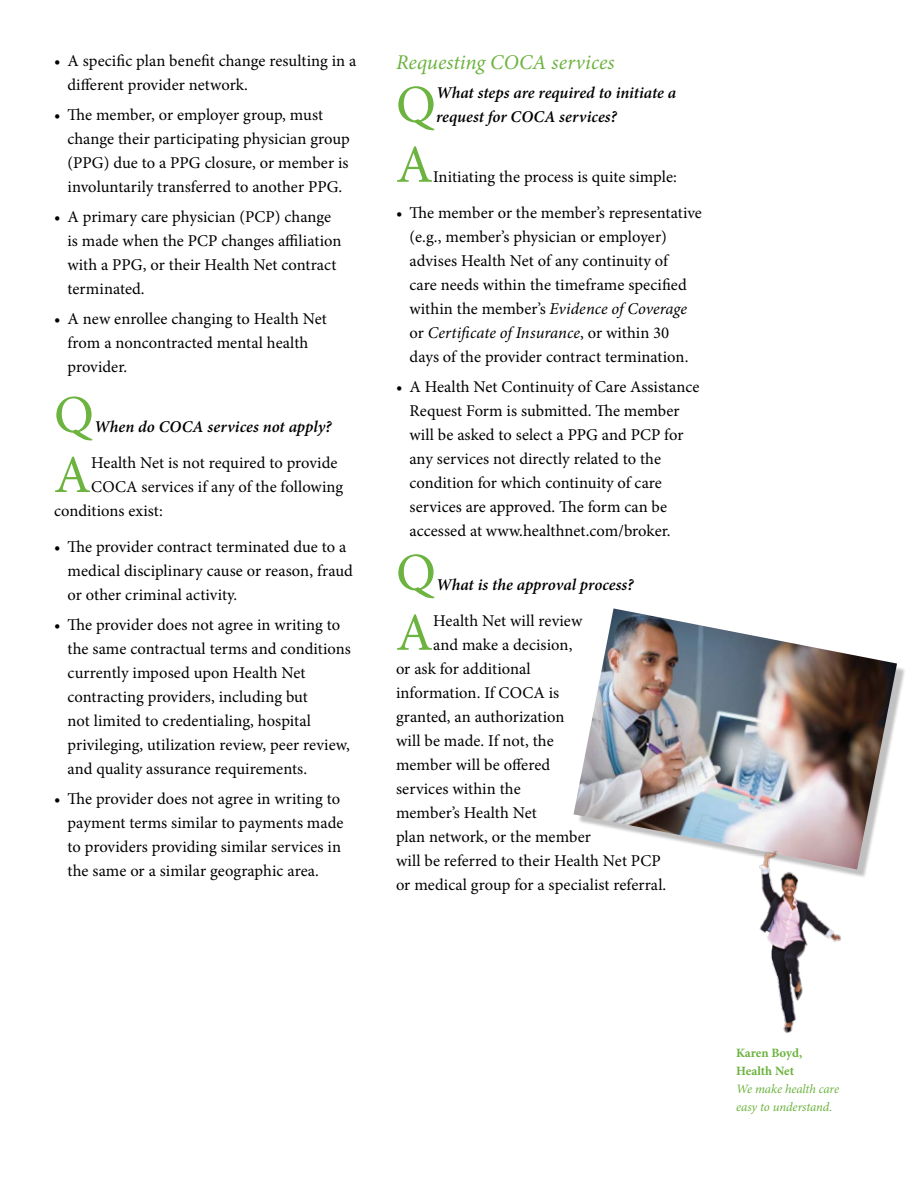
<style>
.page{position:relative;width:918px;height:1188px;background:#fff}
.page>*{position:absolute;margin:0;border:0;box-sizing:border-box;transform-origin:0 0}
.t1{font:53.4px "Minion Pro";color:#6cb33f}
.t2{font:italic 21px "Minion Pro";color:#6cb33f}
.t3{font:16.5px/24px "Minion Pro";letter-spacing:.005em;color:#000}
.t4{font:italic 600 16.5px/24px "Minion Pro";color:#000}
.t5{font:italic 12.75px/18px "Minion Pro";letter-spacing:-.01em;color:#6cb33f}
.t6{font:700 12.75px/18px "Minion Pro";letter-spacing:-.005em;color:#6cb33f}
.s1{font-style:italic}
</style>
<div class="page">
<div style="left:577px;top:612px;width:329px;height:267px;background:#000;opacity:.25"></div>
<img style="left:574px;top:608px;width:323px;height:261px">
<img style="left:743px;top:844px;width:103px;height:189px">
<p class="t3" style="left:67px;top:49px;width:290px;text-indent:-13px">• A specific plan benefit change resulting in a different provider network.</p>
<p class="t3" style="left:67px;top:103px;width:284px;text-indent:-13px">• The member, or employer group, must change their participating physician group (PPG) due to a PPG closure, or member is involuntarily transferred to another PPG.</p>
<p class="t3" style="left:67px;top:205px;width:276px;text-indent:-13px">• A primary care physician (PCP) change is made when the PCP changes affiliation with a PPG, or their Health Net contract terminated.</p>
<p class="t3" style="left:67px;top:307px;width:261px;text-indent:-13px">• A new enrollee changing to Health Net from a noncontracted mental health provider.</p>
<h1 class="t1" style="left:54px;top:379px;width:41px">Q</h1>
<p class="t4" style="left:94px;top:415px;width:239px">When do COCA services not apply?</p>
<h1 class="t1" style="left:54px;top:439px;width:38px">A</h1>
<p class="t3" style="left:91px;top:451px;width:248px">Health Net is not required to provide</p>
<p class="t3" style="left:91px;top:475px;width:254px">COCA services if any of the following</p>
<p class="t3" style="left:54px;top:499px;width:110px">conditions exist:</p>
<p class="t3" style="left:68px;top:535px;width:287px;text-indent:-13px">• The provider contract terminated due to a medical disciplinary cause or reason, fraud or other criminal activity.</p>
<p class="t3" style="left:68px;top:613px;width:285px;text-indent:-13px">• The provider does not agree in writing to the same contractual terms and conditions currently imposed upon Health Net contracting providers, including but<br>not limited to credentialing, hospital privileging, utilization review, peer review, and quality assurance requirements.</p>
<p class="t3" style="left:68px;top:787px;width:278px;text-indent:-13px">• The provider does not agree in writing to payment terms similar to payments made to providers providing similar services in the same or a similar geographic area.</p>
<p class="t2" style="left:396px;top:48px;width:220px">Requesting COCA services</p>
<h1 class="t1" style="left:396px;top:69px;width:41px">Q</h1>
<p class="t4" style="left:436px;top:80px;width:242px">What steps are required to initiate a request for COCA services?</p>
<h1 class="t1" style="left:396px;top:129px;width:38px">A</h1>
<p class="t3" style="left:433px;top:165px;width:245px">Initiating the process is quite simple:</p>
<p class="t3" style="left:410px;top:201px;width:294px;text-indent:-13px">• The member or the member’s representative (e.g., member’s physician or employer) advises Health Net of any continuity of<br>care needs within the timeframe specified within the member’s <span class="s1">Evidence of Coverage </span>or <span class="s1">Certificate of Insurance</span>, or within 30 days of the provider contract termination.</p>
<p class="t3" style="left:410px;top:375px;width:292px;text-indent:-13px">• A Health Net Continuity of Care Assistance Request Form is submitted. The member will be asked to select a PPG and PCP for any services not directly related to the condition for which continuity of care services are approved. The form can be accessed at www.healthnet.com/broker.</p>
<h1 class="t1" style="left:396px;top:537px;width:41px">Q</h1>
<p class="t4" style="left:436px;top:572px;width:199px">What is the approval process?</p>
<h1 class="t1" style="left:396px;top:597px;width:38px">A</h1>
<p class="t3" style="left:433px;top:609px;width:151px">Health Net will review</p>
<p class="t3" style="left:433px;top:633px;width:141px">and make a decision,</p>
<p class="t3" style="left:396px;top:657px;width:136px">or ask for additional</p>
<p class="t3" style="left:396px;top:681px;width:165px">information. If COCA is</p>
<p class="t3" style="left:396px;top:705px;width:170px">granted, an authorization</p>
<p class="t3" style="left:396px;top:729px;width:159px">will be made. If not, the</p>
<p class="t3" style="left:396px;top:753px;width:156px">member will be offered</p>
<p class="t3" style="left:396px;top:777px;width:126px">services within the</p>
<p class="t3" style="left:396px;top:801px;width:142px">member’s Health Net</p>
<p class="t3" style="left:396px;top:825px;width:197px">plan network, or the member</p>
<p class="t3" style="left:396px;top:849px;width:266px">will be referred to their Health Net PCP</p>
<p class="t3" style="left:396px;top:873px;width:272px">or medical group for a specialist referral.</p>
<p class="t6" style="left:736px;top:1043px;width:68px">Karen Boyd,<br>Health Net</p>
<p class="t5" style="left:736px;top:1079px;width:105px">We make health care easy to understand.</p>
</div>
